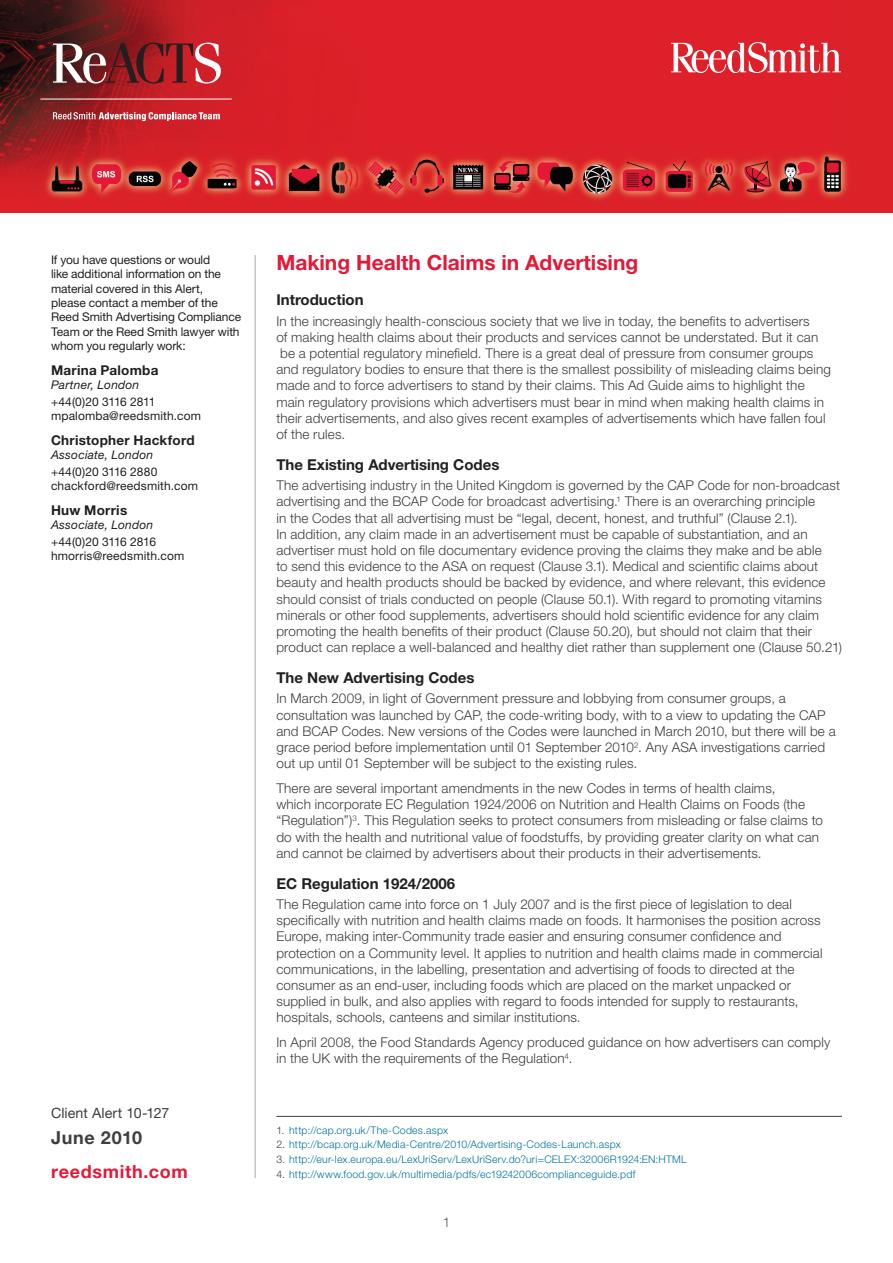
<style>
.page{position:relative;width:893px;height:1263px;background:#fff}
.page>*{position:absolute;margin:0;border:0;box-sizing:border-box;transform-origin:0 0}
.Titles{font:700 21px "Helvetica Neue LT Std";color:#e51836}
.t1{font:700 18px "Helvetica Neue LT Std";letter-spacing:.04em;color:#e51836}
.t2{font:700 18px "Helvetica Neue LT Std";letter-spacing:.035em;color:#3e3e3f}
.Subheadings{font:700 15px "Helvetica Neue LT Std";color:#231f20}
.Side_Bar_Copy{font:14.25px "Helvetica Neue LT Std";letter-spacing:.005em;color:#3e3e3f}
.Body_Copy{font:300 13.5px/16.2px "Helvetica Neue LT Std";letter-spacing:.01em;color:#3e3e3f}
.Side_Bar_Copy-2{font:700 13.5px "Helvetica Neue LT Std";letter-spacing:.02em;color:#231f20}
.t3{font:300 13.5px "Helvetica Neue LT Std";color:#57585a}
.Side_Bar_Copy-3{font:12px/14.4px "Helvetica Neue LT Std";letter-spacing:-.005em;color:#231f20}
.Side_Bar_Copy-4{font:12px/14.4px "Helvetica Neue LT Std";letter-spacing:.015em;color:#231f20}
.Side_Bar_Copy-5{font:italic 12px "Helvetica Neue LT Std";letter-spacing:.015em;color:#231f20}
.Body_Copy-2{font:300 10.5px "Helvetica Neue LT Std";letter-spacing:.02em;color:#00729c}
.s1{color:#3e3e3f}
</style>
<div class="page">
<img style="left:0;top:0;width:893px;height:213px">
<hr style="left:255px;top:255px;width:1px;height:923px;background:#a8a9ad">
<svg style="left:671px;top:42px;width:170px;height:31px"></svg>
<svg style="left:53px;top:43px;width:168px;height:41px;background:#994245"></svg>
<hr style="left:40px;top:99px;width:192px;height:1px;background:#fff">
<svg style="left:53px;top:112px;width:167px;height:9px"></svg>
<hr style="left:276px;top:1116px;width:566px;height:1px;background:#3e3e3f">
<p class="Side_Bar_Copy-3" style="left:51px;top:252px;width:192px">If you have questions or would<br>like additional information on the material covered in this Alert,<br>please contact a member of the<br>Reed Smith Advertising Compliance<br>Team or the Reed Smith lawyer with whom you regularly work:</p>
<p class="Side_Bar_Copy-2" style="left:51px;top:362px;width:109px">Marina Palomba</p>
<p class="Side_Bar_Copy-5" style="left:51px;top:378px;width:90px">Partner, London</p>
<p class="Side_Bar_Copy-3" style="left:51px;top:394px;width:151px">+44(0)20 3116 2811 mpalomba@reedsmith.com</p>
<p class="Side_Bar_Copy-2" style="left:51px;top:432px;width:145px">Christopher Hackford</p>
<p class="Side_Bar_Copy-5" style="left:51px;top:448px;width:104px">Associate, London</p>
<p class="Side_Bar_Copy-4" style="left:51px;top:464px;width:149px">+44(0)20 3116 2880 chackford@reedsmith.com</p>
<p class="Side_Bar_Copy-2" style="left:51px;top:502px;width:78px">Huw Morris</p>
<p class="Side_Bar_Copy-5" style="left:51px;top:518px;width:104px">Associate, London</p>
<p class="Side_Bar_Copy-4" style="left:51px;top:534px;width:135px">+44(0)20 3116 2816 hmorris@reedsmith.com</p>
<p class="Side_Bar_Copy" style="left:51px;top:1104px;width:120px">Client Alert 10-127</p>
<p class="t2" style="left:51px;top:1126px;width:93px">June 2010</p>
<p class="t1" style="left:51px;top:1160px;width:138px">reedsmith.com</p>
<p class="Titles" style="left:276px;top:250px;width:363px">Making Health Claims in Advertising</p>
<p class="Subheadings" style="left:276px;top:290px;width:89px">Introduction</p>
<p class="Body_Copy" style="left:276px;top:312px;width:556px">In the increasingly health-conscious society that we live in today, the benefits to advertisers<br>of making health claims about their products and services cannot be understated. But it can be a potential regulatory minefield. There is a great deal of pressure from consumer groups and regulatory bodies to ensure that there is the smallest possibility of misleading claims being made and to force advertisers to stand by their claims. This Ad Guide aims to highlight the main regulatory provisions which advertisers must bear in mind when making health claims in their advertisements, and also gives recent examples of advertisements which have fallen foul of the rules.</p>
<p class="Subheadings" style="left:276px;top:455px;width:225px">The Existing Advertising Codes</p>
<p class="Body_Copy" style="left:276px;top:477px;width:567px">The advertising industry in the United Kingdom is governed by the CAP Code for non-broadcast advertising and the BCAP Code for broadcast advertising.<sup>1</sup> There is an overarching principle<br>in the Codes that all advertising must be “legal, decent, honest, and truthful” (Clause 2.1).<br>In addition, any claim made in an advertisement must be capable of substantiation, and an advertiser must hold on file documentary evidence proving the claims they make and be able<br>to send this evidence to the ASA on request (Clause 3.1). Medical and scientific claims about beauty and health products should be backed by evidence, and where relevant, this evidence should consist of trials conducted on people (Clause 50.1). With regard to promoting vitamins minerals or other food supplements, advertisers should hold scientific evidence for any claim promoting the health benefits of their product (Clause 50.20), but should not claim that their product can replace a well-balanced and healthy diet rather than supplement one (Clause 50.21)</p>
<p class="Subheadings" style="left:276px;top:668px;width:200px">The New Advertising Codes</p>
<p class="Body_Copy" style="left:276px;top:690px;width:561px">In March 2009, in light of Government pressure and lobbying from consumer groups, a consultation was launched by CAP, the code-writing body, with to a view to updating the CAP and BCAP Codes. New versions of the Codes were launched in March 2010, but there will be a grace period before implementation until 01 September 2010<sup>2</sup>. Any ASA investigations carried out up until 01 September will be subject to the existing rules.</p>
<p class="Body_Copy" style="left:276px;top:780px;width:548px">There are several important amendments in the new Codes in terms of health claims,<br>which incorporate EC Regulation 1924/2006 on Nutrition and Health Claims on Foods (the “Regulation”)<sup>3</sup>. This Regulation seeks to protect consumers from misleading or false claims to do with the health and nutritional value of foodstuffs, by providing greater clarity on what can and cannot be claimed by advertisers about their products in their advertisements.</p>
<p class="Subheadings" style="left:276px;top:874px;width:180px">EC Regulation 1924/2006</p>
<p class="Body_Copy" style="left:276px;top:896px;width:548px">The Regulation came into force on 1 July 2007 and is the first piece of legislation to deal specifically with nutrition and health claims made on foods. It harmonises the position across Europe, making inter-Community trade easier and ensuring consumer confidence and protection on a Community level. It applies to nutrition and health claims made in commercial communications, in the labelling, presentation and advertising of foods to directed at the consumer as an end-user, including foods which are placed on the market unpacked or supplied in bulk, and also applies with regard to foods intended for supply to restaurants, hospitals, schools, canteens and similar institutions.</p>
<p class="Body_Copy" style="left:276px;top:1034px;width:555px">In April 2008, the Food Standards Agency produced guidance on how advertisers can comply in the UK with the requirements of the Regulation<sup>4</sup>.</p>
<p class="Body_Copy-2" style="left:276px;top:1123px;width:173px"><span class="s1">1.</span> http://cap.org.uk/The-Codes.aspx</p>
<p class="Body_Copy-2" style="left:276px;top:1138px;width:346px"><span class="s1">2.</span> http://bcap.org.uk/Media-Centre/2010/Advertising-Codes-Launch.aspx</p>
<p class="Body_Copy-2" style="left:276px;top:1153px;width:412px"><span class="s1">3.</span> http://eur-lex.europa.eu/LexUriServ/LexUriServ.do?uri=CELEX:32006R1924:EN:HTML</p>
<p class="Body_Copy-2" style="left:276px;top:1168px;width:361px"><span class="s1">4.</span> http://www.food.gov.uk/multimedia/pdfs/ec19242006complianceguide.pdf</p>
<p class="t3" style="left:443px;top:1214px;width:9px">1</p>
</div>
